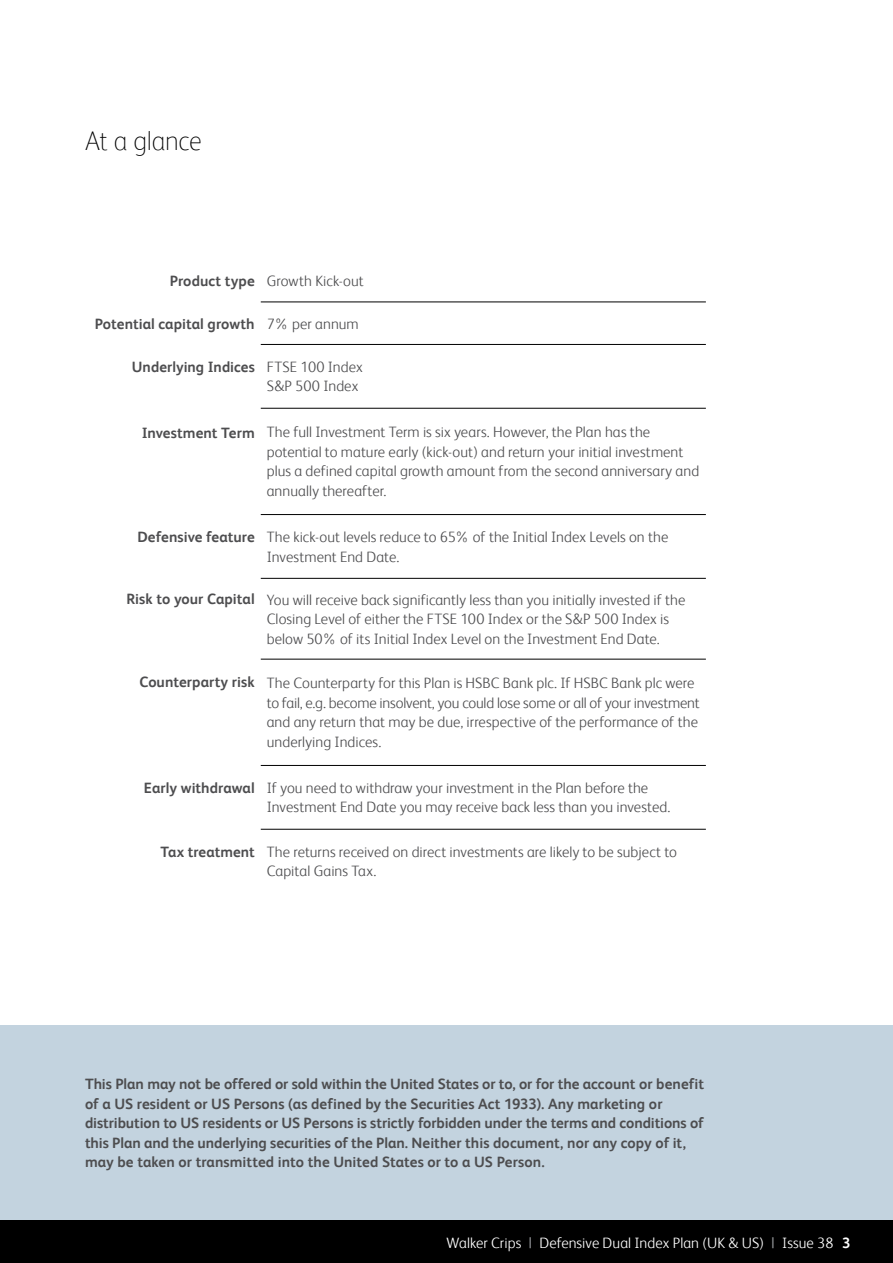
<style>
.page{position:relative;width:893px;height:1263px;background:#fff}
.page>*{position:absolute;margin:0;border:0;box-sizing:border-box;transform-origin:0 0}
.t1{font:100 27px "FS Albert";letter-spacing:-.01em;color:#000}
.t2{font:300 15px/19.5px "FS Albert";letter-spacing:.005em;color:#4d4d4f}
.t3{font:700 15px/19.5px "FS Albert";color:#4d4d4f}
.t4{font:300 15px "FS Albert";letter-spacing:.005em;color:#fff}
.s1{font-weight:700}
.s2{font-weight:300}
.s3{font-weight:400;color:#939598}
</style>
<div class="page">
<div style="left:0;top:1025px;width:893px;height:195px;background:#c3d3df"></div>
<hr style="left:261px;top:302px;width:445px;height:1px;background:#000">
<hr style="left:261px;top:344px;width:445px;height:1px;background:#000">
<hr style="left:261px;top:408px;width:445px;height:1px;background:#000">
<hr style="left:261px;top:514px;width:445px;height:1px;background:#000">
<hr style="left:261px;top:578px;width:445px;height:1px;background:#000">
<hr style="left:261px;top:659px;width:445px;height:1px;background:#000">
<hr style="left:261px;top:765px;width:445px;height:1px;background:#000">
<hr style="left:261px;top:829px;width:445px;height:1px;background:#000">
<div style="left:0;top:1220px;width:893px;height:43px;background:#000"></div>
<h1 class="t1" style="left:85px;top:125px;width:118px">At a glance</h1>
<p class="t2" style="left:170px;top:271px;width:195px"><span class="s1">Product type</span> Growth Kick-out</p>
<p class="t3" style="left:95px;top:314px;width:266px">Potential capital growth <span class="s2">7% per annum</span></p>
<p class="t2" style="left:267px;top:357px;width:98px;text-indent:-135px"><span class="s1">Underlying Indices</span> FTSE 100 Index<br>S&amp;P 500 Index</p>
<p class="t2" style="left:267px;top:422px;width:434px;text-indent:-125px"><span class="s1">Investment Term</span> The full Investment Term is six years. However, the Plan has the potential to mature early (kick-out) and return your initial investment plus a defined capital growth amount from the second anniversary and annually thereafter.</p>
<p class="t2" style="left:267px;top:527px;width:403px;text-indent:-129px"><span class="s1">Defensive feature</span> The kick-out levels reduce to 65% of the Initial Index Levels on the<br>Investment End Date.</p>
<p class="t2" style="left:267px;top:589px;width:420px;text-indent:-140px"><span class="s1">Risk to your Capital</span> You will receive back significantly less than you initially invested if the<br>Closing Level of either the FTSE 100 Index or the S&amp;P 500 Index is below 50% of its Initial Index Level on the Investment End Date.</p>
<p class="t2" style="left:267px;top:673px;width:434px;text-indent:-127px"><span class="s1">Counterparty risk</span> The Counterparty for this Plan is HSBC Bank plc. If HSBC Bank plc were to fail, e.g. become insolvent, you could lose some or all of your investment and any return that may be due, irrespective of the performance of the underlying Indices.</p>
<p class="t2" style="left:267px;top:778px;width:405px;text-indent:-123px"><span class="s1">Early withdrawal</span> If you need to withdraw your investment in the Plan before the<br>Investment End Date you may receive back less than you invested.</p>
<p class="t2" style="left:267px;top:842px;width:412px;text-indent:-106px"><span class="s1">Tax treatment</span> The returns received on direct investments are likely to be subject to<br>Capital Gains Tax.</p>
<p class="t3" style="left:85px;top:1074px;width:621px">This Plan may not be offered or sold within the United States or to, or for the account or benefit of a US resident or US Persons (as defined by the Securities Act 1933). Any marketing or distribution to US residents or US Persons is strictly forbidden under the terms and conditions of this Plan and the underlying securities of the Plan. Neither this document, nor any copy of it, may be taken or transmitted into the United States or to a US Person.</p>
<p class="t4" style="left:447px;top:1234px;width:405px">Walker Crips <span class="s3">|</span> Defensive Dual Index Plan (UK &amp; US) <span class="s3">|</span> Issue 38 <span class="s1">3</span></p>
</div>
